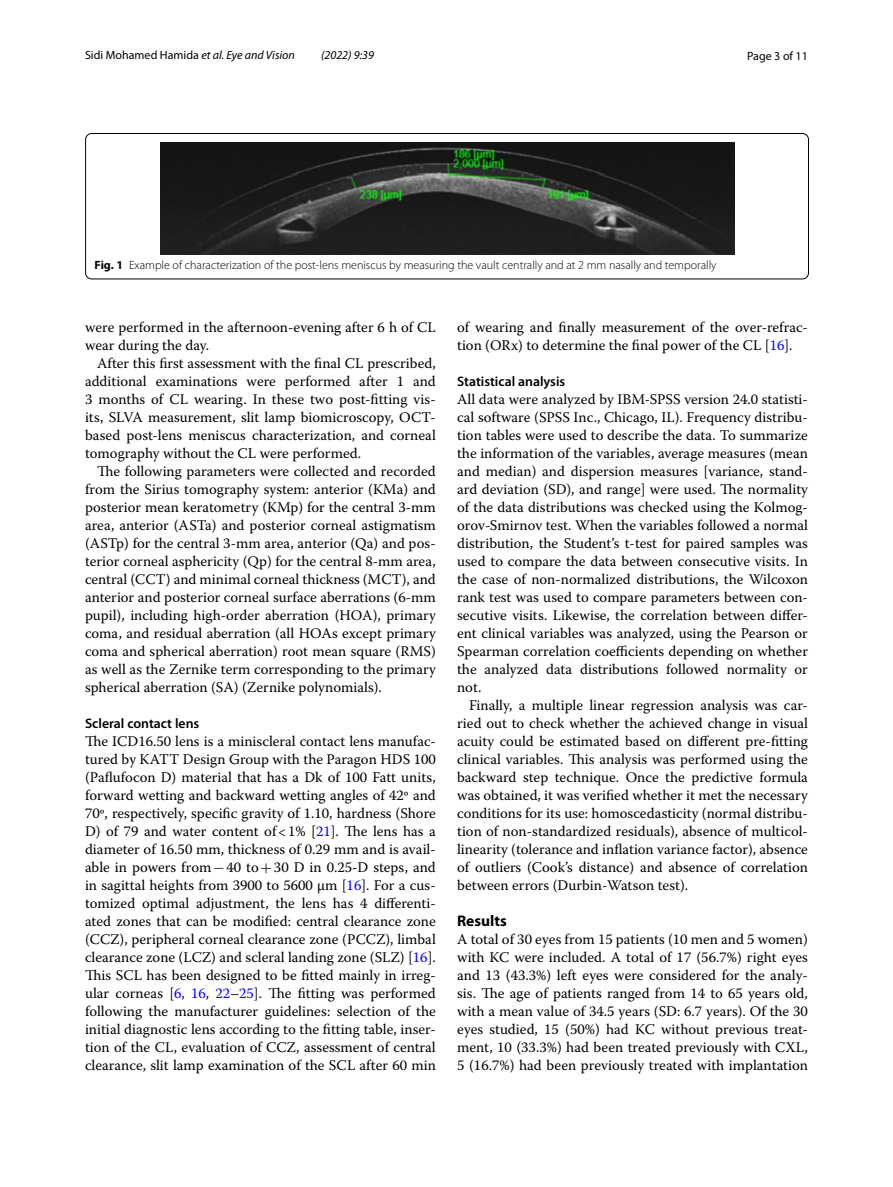
<style>
.page{position:relative;width:893px;height:1187px;background:#fff}
.page>*{position:absolute;margin:0;border:0;box-sizing:border-box;transform-origin:0 0}
.t1{font:700 15.45px "Myriad Pro";color:#000}
.t2{font:14.7px/18px "Warnock Pro";color:#000;text-align:justify}
.t3{font:600 13.8px "Myriad Pro";color:#000}
.t4{font:300 12px "Myriad Pro";color:#000}
.t5{font:12px "Myriad Pro";color:#000}
.t6{font:italic 12px "Myriad Pro";color:#000}
.s1{font-style:italic}
.s2{font-weight:700}
.s3{color:#00f}
.s4{font-family:"MTSY"}
</style>
<div class="page">
<img style="left:160px;top:142px;width:574px;height:112px">
<div style="left:85px;top:133px;width:724px;height:146px;border:1px solid #000;border-radius:6px"></div>
<p class="t5" style="left:85px;top:48px;width:211px">Sidi Mohamed Hamida <span class="s1">et al. Eye and Vision</span></p>
<p class="t6" style="left:321px;top:48px;width:54px">(2022) 9:39</p>
<p class="t5" style="left:747px;top:48px;width:62px">Page 3 of 11</p>
<p class="t4" style="left:95px;top:259px;width:623px"><span class="s2">Fig. 1</span> Example of characterization of the post-lens meniscus by measuring the vault centrally and at 2 mm nasally and temporally</p>
<p class="t2" style="left:85px;top:318px;width:352px">were performed in the afternoon-evening after 6 h of CL wear during the day.</p>
<p class="t2" style="left:85px;top:354px;width:352px;text-indent:12px">After this first assessment with the final CL prescribed, additional examinations were performed after 1 and 3 months of CL wearing. In these two post-fitting vis&shy;its, SLVA measurement, slit lamp biomicroscopy, OCT&shy;based post-lens meniscus characterization, and corneal tomography without the CL were performed.</p>
<p class="t2" style="left:85px;top:462px;width:352px;text-indent:12px">The following parameters were collected and recorded from the Sirius tomography system: anterior (KMa) and posterior mean keratometry (KMp) for the central 3-mm area, anterior (ASTa) and posterior corneal astigmatism (ASTp) for the central 3-mm area, anterior (Qa) and pos&shy;terior corneal asphericity (Qp) for the central 8-mm area, central (CCT) and minimal corneal thickness (MCT), and anterior and posterior corneal surface aberrations (6-mm pupil), including high-order aberration (HOA), primary coma, and residual aberration (all HOAs except primary coma and spherical aberration) root mean square (RMS) as well as the Zernike term corresponding to the primary spherical aberration (SA) (Zernike polynomials).</p>
<p class="t3" style="left:85px;top:714px;width:116px">Scleral contact lens</p>
<p class="t2" style="left:85px;top:732px;width:352px">The ICD16.50 lens is a miniscleral contact lens manufac&shy;tured by KATT Design Group with the Paragon HDS 100 (Paflufocon D) material that has a Dk of 100 Fatt units, forward wetting and backward wetting angles of 42º and 70º, respectively, specific gravity of 1.10, hardness (Shore D) of 79 and water content of&lt;1% [<span class="s3">21</span>]. The lens has a diameter of 16.50 mm, thickness of 0.29 mm and is avail&shy;able in powers from<span class="s4">−</span>40 to<span class="s4">+</span>30 D in 0.25-D steps, and in sagittal heights from 3900 to 5600 μm [<span class="s3">16</span>]. For a cus&shy;tomized optimal adjustment, the lens has 4 differenti&shy;ated zones that can be modified: central clearance zone (CCZ), peripheral corneal clearance zone (PCCZ), limbal clearance zone (LCZ) and scleral landing zone (SLZ) [<span class="s3">16</span>].<br>This SCL has been designed to be fitted mainly in irreg&shy;ular corneas [<span class="s3">6</span>, <span class="s3">16</span>, <span class="s3">22</span>–<span class="s3">25</span>]. The fitting was performed following the manufacturer guidelines: selection of the initial diagnostic lens according to the fitting table, inser&shy;tion of the CL, evaluation of CCZ, assessment of central clearance, slit lamp examination of the SCL after 60 min</p>
<p class="t2" style="left:457px;top:318px;width:352px">of wearing and finally measurement of the over-refrac&shy;tion (ORx) to determine the final power of the CL [<span class="s3">16</span>].</p>
<p class="t3" style="left:457px;top:372px;width:110px">Statistical analysis</p>
<p class="t2" style="left:457px;top:390px;width:352px">All data were analyzed by IBM-SPSS version 24.0 statisti&shy;cal software (SPSS Inc., Chicago, IL). Frequency distribu&shy;tion tables were used to describe the data. To summarize the information of the variables, average measures (mean and median) and dispersion measures [variance, stand&shy;ard deviation (SD), and range] were used. The normality of the data distributions was checked using the Kolmog&shy;orov-Smirnov test. When the variables followed a normal distribution, the Student’s t-test for paired samples was used to compare the data between consecutive visits. In the case of non-normalized distributions, the Wilcoxon rank test was used to compare parameters between con&shy;secutive visits. Likewise, the correlation between differ&shy;ent clinical variables was analyzed, using the Pearson or Spearman correlation coefficients depending on whether the analyzed data distributions followed normality or not.</p>
<p class="t2" style="left:457px;top:696px;width:352px;text-indent:12px">Finally, a multiple linear regression analysis was car&shy;ried out to check whether the achieved change in visual acuity could be estimated based on different pre-fitting clinical variables. This analysis was performed using the backward step technique. Once the predictive formula was obtained, it was verified whether it met the necessary conditions for its use: homoscedasticity (normal distribu&shy;tion of non-standardized residuals), absence of multicol&shy;linearity (tolerance and inflation variance factor), absence of outliers (Cook’s distance) and absence of correlation between errors (Durbin-Watson test).</p>
<p class="t1" style="left:457px;top:910px;width:51px">Results</p>
<p class="t2" style="left:457px;top:930px;width:352px">A total of 30 eyes from 15 patients (10 men and 5 women) with KC were included. A total of 17 (56.7%) right eyes and 13 (43.3%) left eyes were considered for the analy&shy;sis. The age of patients ranged from 14 to 65 years old, with a mean value of 34.5 years (SD: 6.7 years). Of the 30 eyes studied, 15 (50%) had KC without previous treat&shy;ment, 10 (33.3%) had been treated previously with CXL, 5 (16.7%) had been previously treated with implantation</p>
</div>
